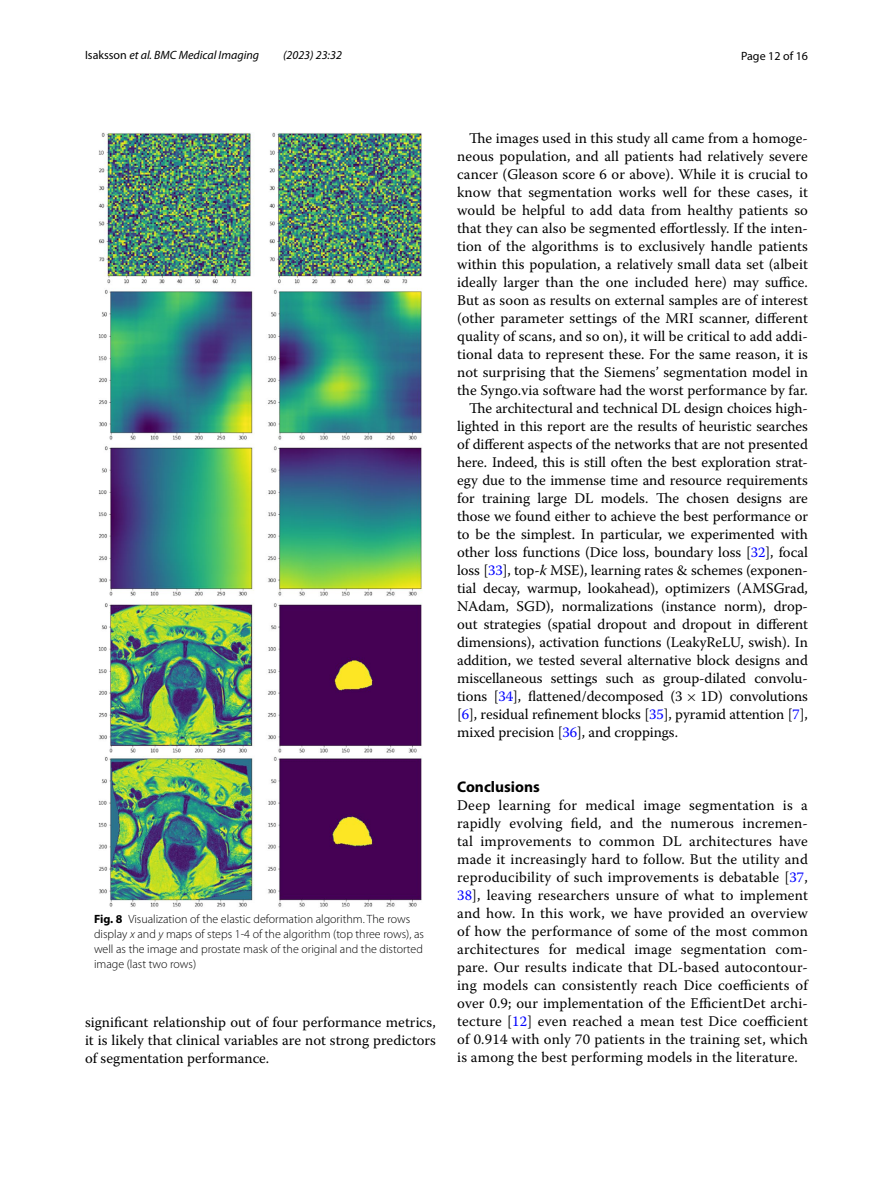
<style>
.page{position:relative;width:893px;height:1187px;background:#fff}
.page>*{position:absolute;margin:0;border:0;box-sizing:border-box;transform-origin:0 0}
.t1{font:700 15.45px "Myriad Pro";color:#000}
.t2{font:14.7px/18px "Warnock Pro";color:#000;text-align:justify}
.t3{font:300 12px/15px "Myriad Pro";color:#000}
.t4{font:italic 12px "Myriad Pro";color:#000}
.t5{font:12px "Myriad Pro";color:#000}
.s1{font-style:normal}
.s2{font-weight:700}
.s3{font-family:"Myriad Pro Light It 4";font-weight:400}
.s4{color:#00f}
.s5{font-style:italic}
.s6{font-family:"Warnock Pro Regular 55"}
.s7{font-family:"MTSYN70"}
</style>
<div class="page">
<img style="left:99px;top:133px;width:323px;height:774px">
<p class="t4" style="left:85px;top:48px;width:176px"><span class="s1">Isaksson</span> et al. BMC Medical Imaging</p>
<p class="t4" style="left:283px;top:48px;width:60px">(2023) 23:32</p>
<p class="t5" style="left:741px;top:48px;width:68px">Page 12 of 16</p>
<p class="t3" style="left:94px;top:911px;width:332px"><span class="s2">Fig. 8</span> Visualization of the elastic deformation algorithm. The rows display <span class="s3">x</span> and <span class="s3">y</span> maps of steps 1-4 of the algorithm (top three rows), as well as the image and prostate mask of the original and the distorted image (last two rows)</p>
<p class="t2" style="left:85px;top:1013px;width:352px">significant relationship out of four performance metrics, it is likely that clinical variables are not strong predictors of segmentation performance.</p>
<p class="t2" style="left:469px;top:128px;width:340px">The images used in this study all came from a homoge-</p>
<p class="t2" style="left:457px;top:146px;width:352px">neous population, and all patients had relatively severe</p>
<p class="t2" style="left:457px;top:164px;width:352px">cancer (Gleason score 6 or above). While it is crucial to</p>
<p class="t2" style="left:457px;top:182px;width:352px">know that segmentation works well for these cases, it</p>
<p class="t2" style="left:457px;top:200px;width:352px">would be helpful to add data from healthy patients so</p>
<p class="t2" style="left:457px;top:218px;width:352px">that they can also be segmented effortlessly. If the inten-</p>
<p class="t2" style="left:457px;top:236px;width:352px">tion of the algorithms is to exclusively handle patients</p>
<p class="t2" style="left:457px;top:254px;width:352px">within this population, a relatively small data set (albeit</p>
<p class="t2" style="left:457px;top:272px;width:352px">ideally larger than the one included here) may suffice.</p>
<p class="t2" style="left:457px;top:290px;width:352px">But as soon as results on external samples are of interest</p>
<p class="t2" style="left:457px;top:308px;width:352px">(other parameter settings of the MRI scanner, different</p>
<p class="t2" style="left:457px;top:326px;width:352px">quality of scans, and so on), it will be critical to add addi-</p>
<p class="t2" style="left:457px;top:344px;width:352px">tional data to represent these. For the same reason, it is</p>
<p class="t2" style="left:457px;top:362px;width:352px">not surprising that the Siemens’ segmentation model in</p>
<p class="t2" style="left:457px;top:380px;width:352px">the Syngo.via software had the worst performance by far.</p>
<p class="t2" style="left:469px;top:398px;width:340px">The architectural and technical DL design choices high-</p>
<p class="t2" style="left:457px;top:416px;width:352px">lighted in this report are the results of heuristic searches</p>
<p class="t2" style="left:457px;top:434px;width:352px">of different aspects of the networks that are not presented</p>
<p class="t2" style="left:457px;top:452px;width:352px">here. Indeed, this is still often the best exploration strat-</p>
<p class="t2" style="left:457px;top:470px;width:352px">egy due to the immense time and resource requirements</p>
<p class="t2" style="left:457px;top:488px;width:352px">for training large DL models. The chosen designs are</p>
<p class="t2" style="left:457px;top:506px;width:352px">those we found either to achieve the best performance or</p>
<p class="t2" style="left:457px;top:524px;width:352px">to be the simplest. In particular, we experimented with</p>
<p class="t2" style="left:457px;top:542px;width:352px">other loss functions (Dice loss, boundary loss [<span class="s4">32</span>], focal</p>
<p class="t2" style="left:457px;top:560px;width:352px">loss [<span class="s4">33</span>], top-<span class="s5">k</span> MSE), learning rates &amp; schemes (exponen-</p>
<p class="t2" style="left:457px;top:578px;width:352px">tial decay, warmup, lookahead), optimizers (AMSGrad,</p>
<p class="t2" style="left:457px;top:596px;width:352px">NAdam, SGD), normalizations (instance norm), drop-</p>
<p class="t2" style="left:457px;top:614px;width:352px">out strategies (spatial dropout and dropout in different</p>
<p class="t2" style="left:457px;top:632px;width:352px">dimensions), activation functions (LeakyReLU, swish). In</p>
<p class="t2" style="left:457px;top:650px;width:352px">addition, we tested several alternative block designs and</p>
<p class="t2" style="left:457px;top:668px;width:352px">miscellaneous settings such as group-dilated convolu-</p>
<p class="t2" style="left:457px;top:686px;width:352px">tions [<span class="s4">34</span>], flattened/decomposed (<span class="s6">3</span> <span class="s7">×</span> <span class="s6">1</span>D) convolutions</p>
<p class="t2" style="left:457px;top:704px;width:352px">[<span class="s4">6</span>], residual refinement blocks [<span class="s4">35</span>], pyramid attention [<span class="s4">7</span>],</p>
<p class="t2" style="left:457px;top:722px;width:223px">mixed precision [<span class="s4">36</span>], and croppings.</p>
<p class="t1" style="left:457px;top:776px;width:84px">Conclusions</p>
<p class="t2" style="left:457px;top:795px;width:352px">Deep learning for medical image segmentation is a rapidly evolving field, and the numerous incremen&shy;tal improvements to common DL architectures have made it increasingly hard to follow. But the utility and reproducibility of such improvements is debatable [<span class="s4">37</span>, <span class="s4">38</span>], leaving researchers unsure of what to implement and how. In this work, we have provided an overview of how the performance of some of the most common architectures for medical image segmentation com&shy;pare. Our results indicate that DL-based autocontour&shy;ing models can consistently reach Dice coefficients of over 0.9; our implementation of the EfficientDet archi&shy;tecture [<span class="s4">12</span>] even reached a mean test Dice coefficient of 0.914 with only 70 patients in the training set, which is among the best performing models in the literature.</p>
</div>
